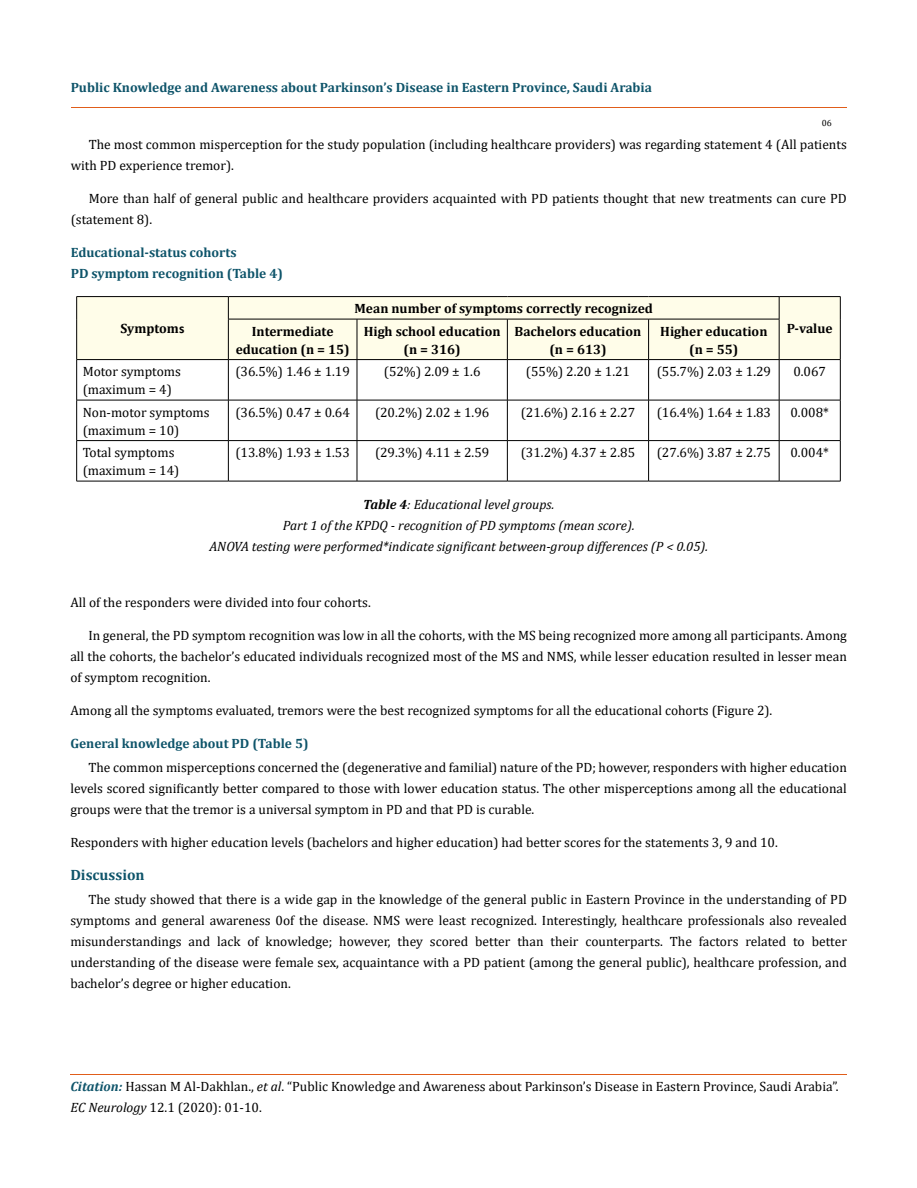
<style>
.page{position:relative;width:917px;height:1188px;background:#fff}
.page>*{position:absolute;margin:0;border:0;box-sizing:border-box;transform-origin:0 0}
.t1{font:700 15px "Cambria";color:#0e546a}
.t2{font:13.5px/21px "Cambria";color:#000}
.t3{font:700 13.5px/21px "Cambria";color:#0e546a}
.t4{font:italic 13.5px/21px "Cambria";color:#000;text-align:center}
.t5{font:700 13.5px/18px "Cambria";color:#000;text-align:center}
.t6{font:9px "Cambria";color:#000}
.s1{font-family:"Calibri"}
.s2{font-weight:700}
.s3{font-weight:700;font-style:italic;color:#0e546a}
.s4{font-style:italic}
</style>
<div class="page">
<hr style="left:71px;top:108px;width:775px;height:1px;background:#e05d1a">
<hr style="left:71px;top:1074px;width:775px;height:1px;background:#e05d1a">
<div style="left:77px;top:297px;width:763px;height:62px;background:#fffde9"></div>
<hr style="left:76px;top:296px;width:152px;height:1px;background:#000">
<svg style="left:76px;top:297px;width:1px;height:22px"></svg>
<hr style="left:228px;top:296px;width:129px;height:1px;background:#000">
<svg style="left:228px;top:297px;width:1px;height:22px"></svg>
<hr style="left:357px;top:296px;width:150px;height:1px;background:#000">
<hr style="left:507px;top:296px;width:141px;height:1px;background:#000">
<hr style="left:648px;top:296px;width:131px;height:1px;background:#000">
<hr style="left:779px;top:296px;width:61px;height:1px;background:#000">
<svg style="left:778px;top:297px;width:1px;height:22px"></svg>
<svg style="left:840px;top:297px;width:1px;height:22px"></svg>
<hr style="left:76px;top:319px;width:1px;height:40px;background:#000">
<hr style="left:228px;top:319px;width:129px;height:1px;background:#000">
<hr style="left:228px;top:319px;width:1px;height:40px;background:#000">
<hr style="left:357px;top:319px;width:150px;height:1px;background:#000">
<hr style="left:357px;top:319px;width:1px;height:40px;background:#000">
<hr style="left:507px;top:319px;width:141px;height:1px;background:#000">
<hr style="left:507px;top:319px;width:1px;height:40px;background:#000">
<hr style="left:648px;top:319px;width:131px;height:1px;background:#000">
<hr style="left:648px;top:319px;width:1px;height:40px;background:#000">
<hr style="left:778px;top:319px;width:1px;height:40px;background:#000">
<hr style="left:840px;top:319px;width:1px;height:40px;background:#000">
<hr style="left:76px;top:359px;width:152px;height:1px;background:#000">
<hr style="left:76px;top:360px;width:1px;height:40px;background:#000">
<hr style="left:228px;top:359px;width:129px;height:1px;background:#000">
<hr style="left:228px;top:360px;width:1px;height:40px;background:#000">
<hr style="left:357px;top:359px;width:150px;height:1px;background:#000">
<hr style="left:357px;top:360px;width:1px;height:40px;background:#000">
<hr style="left:507px;top:359px;width:141px;height:1px;background:#000">
<hr style="left:507px;top:360px;width:1px;height:40px;background:#000">
<hr style="left:648px;top:359px;width:131px;height:1px;background:#000">
<hr style="left:648px;top:360px;width:1px;height:40px;background:#000">
<hr style="left:779px;top:359px;width:61px;height:1px;background:#000">
<hr style="left:778px;top:360px;width:1px;height:40px;background:#000">
<hr style="left:840px;top:360px;width:1px;height:40px;background:#000">
<hr style="left:76px;top:400px;width:152px;height:1px;background:#000">
<hr style="left:76px;top:400px;width:1px;height:40px;background:#000">
<hr style="left:228px;top:400px;width:129px;height:1px;background:#000">
<hr style="left:228px;top:400px;width:1px;height:40px;background:#000">
<hr style="left:357px;top:400px;width:150px;height:1px;background:#000">
<hr style="left:357px;top:400px;width:1px;height:40px;background:#000">
<hr style="left:507px;top:400px;width:141px;height:1px;background:#000">
<hr style="left:507px;top:400px;width:1px;height:40px;background:#000">
<hr style="left:648px;top:400px;width:131px;height:1px;background:#000">
<hr style="left:648px;top:400px;width:1px;height:40px;background:#000">
<hr style="left:779px;top:400px;width:61px;height:1px;background:#000">
<hr style="left:778px;top:400px;width:1px;height:40px;background:#000">
<hr style="left:840px;top:400px;width:1px;height:40px;background:#000">
<hr style="left:76px;top:440px;width:152px;height:1px;background:#000">
<hr style="left:76px;top:441px;width:1px;height:40px;background:#000">
<hr style="left:228px;top:440px;width:129px;height:1px;background:#000">
<hr style="left:228px;top:441px;width:1px;height:40px;background:#000">
<hr style="left:357px;top:440px;width:150px;height:1px;background:#000">
<hr style="left:357px;top:441px;width:1px;height:40px;background:#000">
<hr style="left:507px;top:440px;width:141px;height:1px;background:#000">
<hr style="left:507px;top:441px;width:1px;height:40px;background:#000">
<hr style="left:648px;top:440px;width:131px;height:1px;background:#000">
<hr style="left:648px;top:441px;width:1px;height:40px;background:#000">
<hr style="left:779px;top:440px;width:61px;height:1px;background:#000">
<hr style="left:778px;top:441px;width:1px;height:40px;background:#000">
<hr style="left:840px;top:441px;width:1px;height:40px;background:#000">
<hr style="left:76px;top:481px;width:152px;height:1px;background:#000">
<hr style="left:228px;top:481px;width:129px;height:1px;background:#000">
<hr style="left:357px;top:481px;width:150px;height:1px;background:#000">
<hr style="left:507px;top:481px;width:141px;height:1px;background:#000">
<hr style="left:648px;top:481px;width:131px;height:1px;background:#000">
<hr style="left:779px;top:481px;width:61px;height:1px;background:#000">
<p class="t3" style="left:71px;top:76px;width:583px">Public Knowledge and Awareness about Parkinson’s Disease in Eastern Province, Saudi Arabia</p>
<p class="t6" style="left:821px;top:118px;width:11px">06</p>
<p class="t2" style="left:71px;top:134px;width:777px;text-indent:18px">The most common misperception for the study population (including healthcare providers) was regarding statement 4 (All patients with PD experience tremor).</p>
<p class="t2" style="left:71px;top:188px;width:777px;text-indent:18px">More than half of general public and healthcare providers acquainted with PD patients thought that new treatments can cure PD (statement 8).</p>
<p class="t3" style="left:71px;top:242px;width:214px">Educational-status cohorts<br>PD symptom recognition (Table 4)</p>
<p class="t5" style="left:121px;top:319px;width:65px">Symptom<span class="s1">s</span></p>
<p class="t5" style="left:354px;top:299px;width:300px">Mean number of symptoms correctly recognized</p>
<p class="t5" style="left:252px;top:322px;width:83px">Intermediate</p>
<p class="t5" style="left:786px;top:319px;width:47px">P-value</p>
<p class="t5" style="left:236px;top:340px;width:115px">education (n = 15)</p>
<p class="t5" style="left:364px;top:322px;width:138px">High school education (n = 316)</p>
<p class="t5" style="left:514px;top:322px;width:128px">Bachelors education (n = 613)</p>
<p class="t5" style="left:660px;top:322px;width:109px">Higher education (n = 55)</p>
<p class="t2" style="left:83px;top:362px;width:100px;line-height:18px">Motor symptoms (maximum = 4)</p>
<p class="t2" style="left:235px;top:361px;width:116px">(36.5%) 1.46 ± 1.19</p>
<p class="t2" style="left:384px;top:361px;width:98px">(52%) 2.09 ± 1.6</p>
<p class="t2" style="left:526px;top:361px;width:106px">(55%) 2.20 ± 1.21</p>
<p class="t2" style="left:656px;top:361px;width:116px">(55.7%) 2.03 ± 1.29</p>
<p class="t2" style="left:793px;top:361px;width:34px">0.067</p>
<p class="t2" style="left:83px;top:403px;width:128px;line-height:18px">Non-motor symptoms (maximum = 10)</p>
<p class="t2" style="left:235px;top:401px;width:116px">(36.5%) 0.47 ± 0.64</p>
<p class="t2" style="left:375px;top:401px;width:116px">(20.2%) 2.02 ± 1.96</p>
<p class="t2" style="left:521px;top:401px;width:116px">(21.6%) 2.16 ± 2.27</p>
<p class="t2" style="left:656px;top:401px;width:116px">(16.4%) 1.64 ± 1.83</p>
<p class="t2" style="left:790px;top:401px;width:40px">0.008*</p>
<p class="t2" style="left:83px;top:443px;width:98px;line-height:18px">Total symptoms (maximum = 14)</p>
<p class="t2" style="left:235px;top:442px;width:116px">(13.8%) 1.93 ± 1.53</p>
<p class="t2" style="left:375px;top:442px;width:116px">(29.3%) 4.11 ± 2.59</p>
<p class="t2" style="left:521px;top:442px;width:116px">(31.2%) 4.37 ± 2.85</p>
<p class="t2" style="left:656px;top:442px;width:116px">(27.6%) 3.87 ± 2.75</p>
<p class="t2" style="left:790px;top:442px;width:40px">0.004*</p>
<p class="t4" style="left:209px;top:493px;width:500px"><span class="s2">Table 4</span>: Educational level groups.<br>Part 1 of the KPDQ - recognition of PD symptoms (mean score).<br>ANOVA testing were performed*indicate significant between-group differences (P &lt; 0.05).</p>
<p class="t2" style="left:70px;top:592px;width:302px">All of the responders were divided into four cohorts.</p>
<p class="t2" style="left:70px;top:625px;width:778px;text-align:justify;text-indent:18px">In general, the PD symptom recognition was low in all the cohorts, with the MS being recognized more among all participants. Among all the cohorts, the bachelor’s educated individuals recognized most of the MS and NMS, while lesser education resulted in lesser mean of symptom recognition.</p>
<p class="t2" style="left:70px;top:700px;width:703px">Among all the symptoms evaluated, tremors were the best recognized symptoms for all the educational cohorts (Figure 2).</p>
<p class="t3" style="left:70px;top:732px;width:240px">General knowledge about PD (Table 5)</p>
<p class="t2" style="left:70px;top:757px;width:778px;text-align:justify;text-indent:18px">The common misperceptions concerned the (degenerative and familial) nature of the PD; however, responders with higher education levels scored significantly better compared to those with lower education status. The other misperceptions among all the educational groups were that the tremor is a universal symptom in PD and that PD is curable.</p>
<p class="t2" style="left:70px;top:832px;width:709px">Responders with higher education levels (bachelors and higher education) had better scores for the statements 3, 9 and 10.</p>
<p class="t1" style="left:70px;top:864px;width:76px">Discussion</p>
<p class="t2" style="left:70px;top:889px;width:778px;text-align:justify;text-indent:18px">The study showed that there is a wide gap in the knowledge of the general public in Eastern Province in the understanding of PD symptoms and general awareness 0of the disease. NMS were least recognized. Interestingly, healthcare professionals also revealed misunderstandings and lack of knowledge; however, they scored better than their counterparts. The factors related to better understanding of the disease were female sex, acquaintance with a PD patient (among the general public), healthcare profession, and bachelor’s degree or higher education.</p>
<p class="t2" style="left:70px;top:1076px;width:769px"><span class="s3">Citation:</span> Hassan M Al-Dakhlan., <span class="s4">et al</span>. “Public Knowledge and Awareness about Parkinson’s Disease in Eastern Province, Saudi Arabia”.<br><span class="s4">EC Neurology</span> 12.1 (2020): 01-10.</p>
</div>
